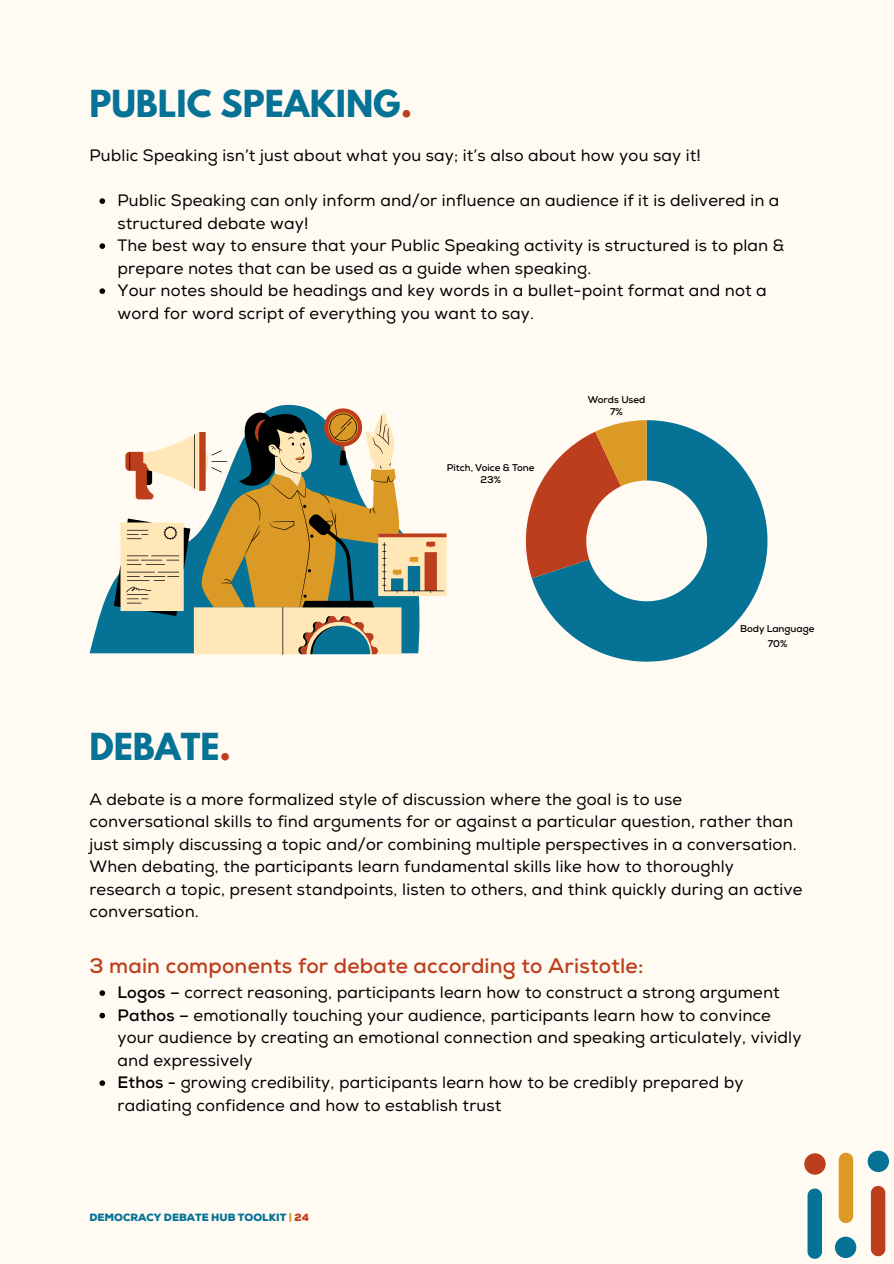
<style>
.page{position:relative;width:894px;height:1264px;background:#fff}
.page>*{position:absolute;margin:0;border:0;box-sizing:border-box;transform-origin:0 0}
.t1{font:700 33px "League Spartan";color:#057296}
.t2{font:700 21px "Nexa";letter-spacing:.01em;color:#bd3e1c}
.t3{font:16.5px/22.5px "Nexa";letter-spacing:.01em;color:#000}
.t4{font:900 10.5px "Nexa";color:#057296}
.t5{font:700 9.75px/14.9px "Nexa";color:#000;text-align:center}
.s1{color:#bd3e1c}
.s2{font-weight:700}
.s3{color:#db9a26}
</style>
<div class="page">
<div style="left:0;top:0;width:893px;height:1263px;background:#fffbf3"></div>
<svg style="left:807px;top:1188px;width:14px;height:70px"></svg>
<svg style="left:838px;top:1152px;width:14px;height:70px"></svg>
<svg style="left:804px;top:1153px;width:21px;height:21px"></svg>
<svg style="left:835px;top:1236px;width:21px;height:21px"></svg>
<svg style="left:870px;top:1185px;width:15px;height:71px"></svg>
<svg style="left:867px;top:1150px;width:21px;height:21px"></svg>
<svg style="left:531px;top:420px;width:236px;height:241px;fill:#057296"></svg>
<svg style="left:525px;top:420px;width:121px;height:158px"></svg>
<svg style="left:90px;top:404px;width:217px;height:250px"></svg>
<svg style="left:125px;top:408px;width:321px;height:188px"></svg>
<svg style="left:114px;top:412px;width:330px;height:242px"></svg>
<svg style="left:99px;top:198px;width:6px;height:6px"></svg>
<svg style="left:99px;top:243px;width:6px;height:6px"></svg>
<svg style="left:99px;top:288px;width:6px;height:6px"></svg>
<svg style="left:99px;top:990px;width:6px;height:5px"></svg>
<svg style="left:99px;top:1012px;width:6px;height:6px"></svg>
<svg style="left:99px;top:1080px;width:6px;height:5px"></svg>
<h1 class="t1" style="left:89px;top:87px;width:324px">PUBLIC SPEAKING<span class="s1">.</span></h1>
<h3 class="t3" style="left:89px;top:145px;width:613px">Public Speaking isn’t just about what you say; it’s also about how you say it!</h3>
<p class="t3" style="left:117px;top:190px;width:663px">Public Speaking can only inform and/or influence an audience if it is delivered in a structured debate way!</p>
<p class="t3" style="left:117px;top:235px;width:668px">The best way to ensure that your Public Speaking activity is structured is to plan &amp; prepare notes that can be used as a guide when speaking.</p>
<p class="t3" style="left:117px;top:280px;width:650px">Your notes should be headings and key words in a bullet-point format and not a word for word script of everything you want to say.</p>
<p class="t5" style="left:446px;top:461px;width:89px;line-height:12.5px">Pitch, Voice &amp; Tone<br>23%</p>
<p class="t5" style="left:587px;top:394px;width:59px;line-height:11.6px">Words Used<br>7%</p>
<p class="t5" style="left:739px;top:621px;width:76px">Body Language<br>70%</p>
<p class="t1" style="left:89px;top:730px;width:143px">DEBATE<span class="s1">.</span></p>
<h1 class="t3" style="left:89px;top:788px;width:714px">A debate is a more formalized style of discussion where the goal is to use conversational skills to find arguments for or against a particular question, rather than just simply discussing a topic and/or combining multiple perspectives in a conversation.<br>When debating, the participants learn fundamental skills like how to thoroughly research a topic, present standpoints, listen to others, and think quickly during an active conversation.</h1>
<h3 class="t2" style="left:89px;top:953px;width:555px">3 main components for debate according to Aristotle:</h3>
<h2 class="t3" style="left:117px;top:981px;width:663px"><span class="s2">Logos –</span> correct reasoning, participants learn how to construct a strong argument</h2>
<p class="t3" style="left:117px;top:1004px;width:685px"><span class="s2">Pathos –</span> emotionally touching your audience, participants learn how to convince your audience by creating an emotional connection and speaking articulately, vividly and expressively</p>
<p class="t3" style="left:117px;top:1071px;width:627px"><span class="s2">Ethos -</span> growing credibility, participants learn how to be credibly prepared by radiating confidence and how to establish trust</p>
<p class="t4" style="left:89px;top:1211px;width:221px">DEMOCRACY DEBATE HUB TOOLKIT <span class="s3">|</span> <span class="s1">24</span></p>
</div>
